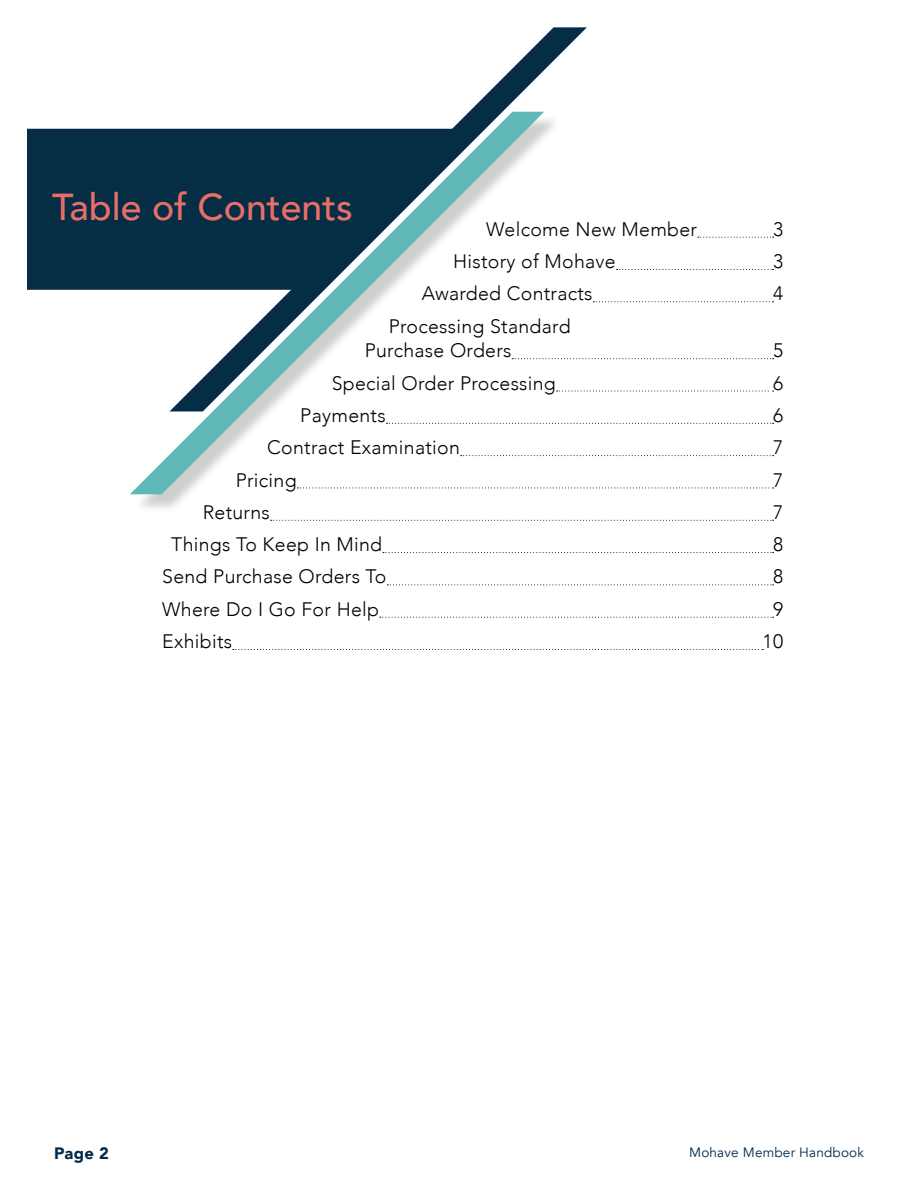
<style>
.page{position:relative;width:918px;height:1188px;background:#fff}
.page>*{position:absolute;margin:0;border:0;box-sizing:border-box;transform-origin:0 0}
.t1{font:500 37.5px "Avenir";color:#e96d68}
.t2{font:300 19.5px/24px "Avenir";letter-spacing:.015em;color:#000}
.t3{font:900 16.5px "Avenir";color:#002a4e}
.t4{font:13.5px "Avenir";letter-spacing:.015em;color:#002a4e}
</style>
<div class="page">
<svg style="left:469px;top:27px;width:119px;height:364px"></svg>
<div style="left:27px;top:129px;width:103px;height:161px;background:#052e45"></div>
<div style="left:134px;top:114px;width:427px;height:399px;background:#fff"></div>
<svg style="left:130px;top:112px;width:414px;height:382px"></svg>
<svg style="left:698px;top:237px;width:76px;height:1px"></svg>
<svg style="left:617px;top:269px;width:157px;height:1px"></svg>
<svg style="left:593px;top:301px;width:181px;height:1px"></svg>
<svg style="left:512px;top:358px;width:262px;height:1px"></svg>
<svg style="left:557px;top:391px;width:217px;height:1px"></svg>
<svg style="left:386px;top:423px;width:388px;height:1px"></svg>
<svg style="left:461px;top:455px;width:313px;height:1px"></svg>
<svg style="left:297px;top:487px;width:477px;height:1px"></svg>
<svg style="left:271px;top:520px;width:503px;height:1px"></svg>
<svg style="left:383px;top:552px;width:391px;height:1px"></svg>
<svg style="left:387px;top:584px;width:387px;height:1px"></svg>
<svg style="left:380px;top:617px;width:394px;height:1px"></svg>
<svg style="left:233px;top:649px;width:530px;height:1px"></svg>
<h1 class="t1" style="left:52px;top:174px;width:302px">Table of Contents</h1>
<p class="t2" style="left:486px;top:217px;width:212px">Welcome New Member</p>
<p class="t2" style="left:773px;top:217px;width:12px">3</p>
<p class="t2" style="left:453px;top:249px;width:164px">History of Mohave</p>
<p class="t2" style="left:773px;top:249px;width:12px">3</p>
<p class="t2" style="left:422px;top:282px;width:172px">Awarded Contracts</p>
<p class="t2" style="left:773px;top:282px;width:12px">4</p>
<p class="t2" style="left:365px;top:315px;width:207px;text-indent:24px">Processing Standard<br>Purchase Orders</p>
<p class="t2" style="left:773px;top:339px;width:12px">5</p>
<p class="t2" style="left:332px;top:371px;width:226px">Special Order Processing</p>
<p class="t2" style="left:773px;top:371px;width:12px">6</p>
<p class="t2" style="left:300px;top:403px;width:87px">Payments</p>
<p class="t2" style="left:773px;top:403px;width:12px">6</p>
<p class="t2" style="left:267px;top:436px;width:194px">Contract Examination</p>
<p class="t2" style="left:773px;top:436px;width:12px">7</p>
<p class="t2" style="left:236px;top:468px;width:62px">Pricing</p>
<p class="t2" style="left:773px;top:468px;width:12px">7</p>
<p class="t2" style="left:203px;top:500px;width:69px">Returns</p>
<p class="t2" style="left:773px;top:500px;width:12px">7</p>
<p class="t2" style="left:171px;top:532px;width:213px">Things To Keep In Mind</p>
<p class="t2" style="left:773px;top:532px;width:12px">8</p>
<p class="t2" style="left:162px;top:565px;width:226px">Send Purchase Orders To</p>
<p class="t2" style="left:773px;top:565px;width:12px">8</p>
<p class="t2" style="left:162px;top:597px;width:218px">Where Do I Go For Help</p>
<p class="t2" style="left:773px;top:597px;width:12px">9</p>
<p class="t2" style="left:162px;top:629px;width:71px">Exhibits</p>
<p class="t2" style="left:763px;top:629px;width:22px">10</p>
<p class="t3" style="left:54px;top:1139px;width:57px">Page 2</p>
<p class="t4" style="left:689px;top:1144px;width:176px">Mohave Member Handbook</p>
</div>
